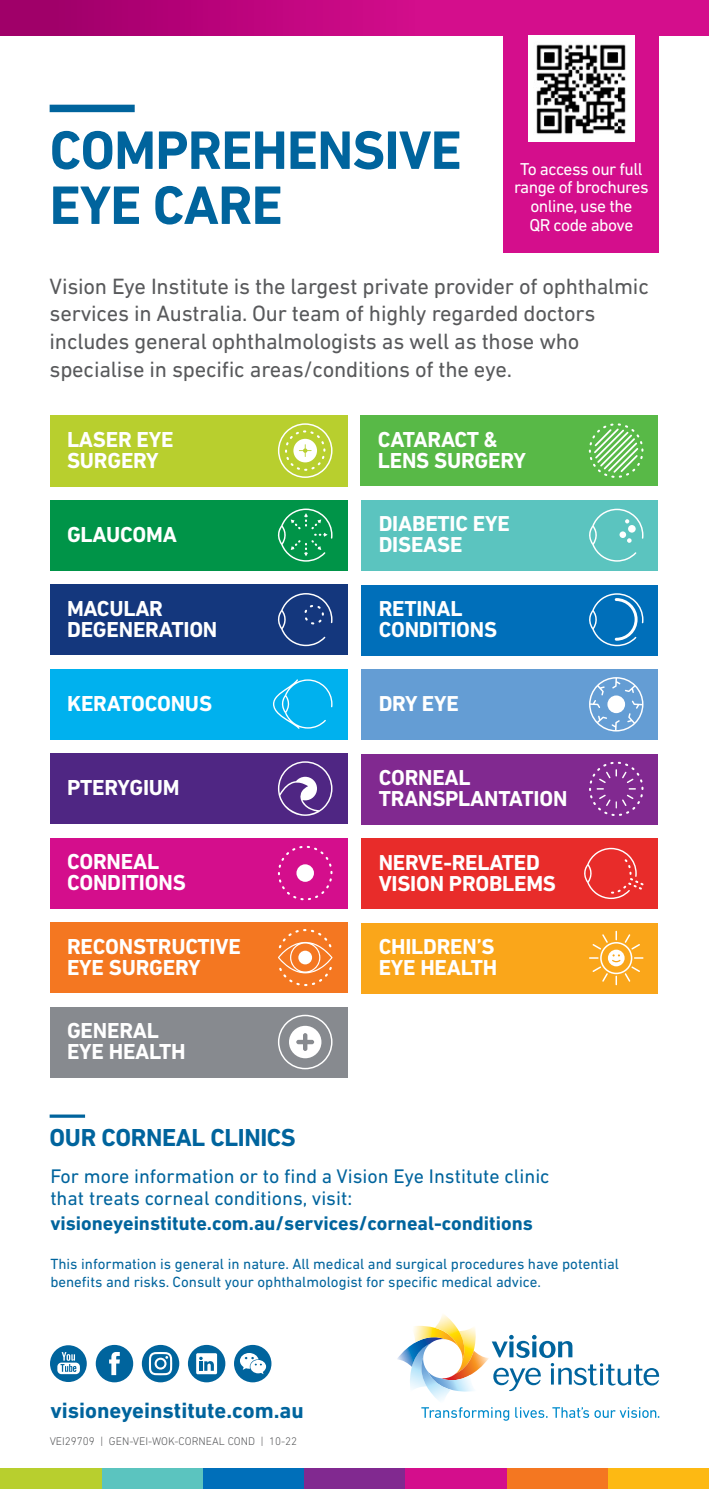
<style>
.page{position:relative;width:709px;height:1489px;background:#fff}
.page>*{position:absolute;margin:0;border:0;box-sizing:border-box;transform-origin:0 0}
.t1{font:700 55px/55px "DIN Next LT Pro";letter-spacing:-.015em;color:#00649d}
.t2{font:700 25px "DIN Next LT Pro";letter-spacing:-.015em;color:#00649d}
.t3{font:22.5px/27.5px "DIN Next LT Pro";letter-spacing:-.01em;color:#58595b}
.t4{font:700 22.5px "DIN Next LT Pro";color:#00649d}
.t5{font:700 22px/21px "DIN Next LT Pro";letter-spacing:-.01em;color:#fff}
.t6{font:20px/22.5px "DIN Next LT Pro";color:#00649d}
.t7{font:700 20px "DIN Next LT Pro";color:#00649d}
.t8{font:17.5px/18.8px "DIN Next LT Pro";letter-spacing:-.03em;color:#fff;text-align:center}
.t9{font:15px/17.5px "DIN Next LT Pro";color:#00649d}
.t10{font:300 11.25px "DIN Next LT Pro";color:#58595b}
</style>
<div class="page">
<svg style="left:0;top:0;width:709px;height:35px;background:#bd067d"></svg>
<div style="left:607px;top:1467px;width:102px;height:21px;background:#fdb913"></div>
<div style="left:506px;top:1467px;width:101px;height:21px;background:#f47721"></div>
<div style="left:405px;top:1467px;width:101px;height:21px;background:#d40e8c"></div>
<div style="left:304px;top:1467px;width:101px;height:21px;background:#812990"></div>
<div style="left:202px;top:1467px;width:102px;height:21px;background:#006fba"></div>
<div style="left:101px;top:1467px;width:101px;height:21px;background:#5bc4bf"></div>
<div style="left:0;top:1467px;width:101px;height:21px;background:#b8cf2e"></div>
<div style="left:50px;top:415px;width:297px;height:72px;background:#b8cf2e"></div>
<svg style="left:278px;top:423px;width:54px;height:55px"></svg>
<div style="left:50px;top:500px;width:297px;height:71px;background:#009448"></div>
<svg style="left:277px;top:508px;width:55px;height:53px"></svg>
<div style="left:50px;top:584px;width:297px;height:71px;background:#14377d"></div>
<svg style="left:277px;top:593px;width:55px;height:53px"></svg>
<div style="left:50px;top:669px;width:297px;height:70px;background:#00b1ee"></div>
<svg style="left:273px;top:679px;width:59px;height:49px"></svg>
<div style="left:50px;top:753px;width:297px;height:71px;background:#4f2683"></div>
<svg style="left:278px;top:761px;width:54px;height:54px"></svg>
<div style="left:50px;top:837px;width:297px;height:71px;background:#d40e8c"></div>
<svg style="left:278px;top:845px;width:54px;height:55px"></svg>
<div style="left:296px;top:864px;width:18px;height:17px;background:#fff;border-radius:50%"></div>
<div style="left:50px;top:922px;width:297px;height:71px;background:#f47721"></div>
<svg style="left:278px;top:929px;width:54px;height:57px"></svg>
<div style="left:360px;top:415px;width:298px;height:71px;background:#58b947"></div>
<svg style="left:589px;top:423px;width:54px;height:55px"></svg>
<div style="left:361px;top:500px;width:297px;height:71px;background:#5bc4bf"></div>
<svg style="left:589px;top:508px;width:54px;height:53px"></svg>
<div style="left:361px;top:584px;width:297px;height:71px;background:#006fba"></div>
<svg style="left:589px;top:593px;width:54px;height:53px"></svg>
<div style="left:361px;top:669px;width:297px;height:71px;background:#649dd4"></div>
<svg style="left:589px;top:677px;width:54px;height:54px"></svg>
<div style="left:361px;top:753px;width:297px;height:71px;background:#812990"></div>
<svg style="left:589px;top:761px;width:54px;height:55px"></svg>
<div style="left:361px;top:838px;width:297px;height:71px;background:#e82c2a"></div>
<svg style="left:584px;top:847px;width:59px;height:52px"></svg>
<div style="left:361px;top:922px;width:297px;height:71px;background:#faa61a"></div>
<svg style="left:589px;top:930px;width:54px;height:55px"></svg>
<div style="left:50px;top:1006px;width:297px;height:71px;background:#878a8f"></div>
<svg style="left:278px;top:1014px;width:54px;height:55px"></svg>
<svg style="left:397px;top:1314px;width:262px;height:106px"></svg>
<svg style="left:50px;top:1345px;width:37px;height:36px"></svg>
<svg style="left:96px;top:1344px;width:37px;height:38px"></svg>
<svg style="left:142px;top:1344px;width:37px;height:38px"></svg>
<svg style="left:188px;top:1344px;width:37px;height:38px"></svg>
<svg style="left:234px;top:1344px;width:37px;height:38px"></svg>
<div style="left:50px;top:105px;width:85px;height:7px;background:#00649d"></div>
<hr style="left:50px;top:1114px;width:35px;height:3px;background:#00649d">
<div style="left:503px;top:0;width:156px;height:252px;background:#d40e8c"></div>
<img style="left:528px;top:35px;width:106px;height:107px">
<h1 class="t1" style="left:50px;top:122px;width:413px">COMPREHENSIVE<br>EYE CARE</h1>
<p class="t8" style="left:514px;top:159px;width:136px">To access our full range of brochures online, use the<br>QR code above</p>
<p class="t3" style="left:50px;top:272px;width:601px">Vision Eye Institute is the largest private provider of ophthalmic services in Australia. Our team of highly regarded doctors includes general ophthalmologists as well as those who specialise in specific areas/conditions of the eye.</p>
<p class="t5" style="left:67px;top:428px;width:108px">LASER EYE<br>SURGERY</p>
<p class="t5" style="left:67px;top:523px;width:111px">GLAUCOMA</p>
<p class="t5" style="left:67px;top:597px;width:152px">MACULAR<br>DEGENERATION</p>
<p class="t5" style="left:67px;top:692px;width:147px">KERATOCONUS</p>
<p class="t5" style="left:67px;top:777px;width:114px">PTERYGIUM</p>
<p class="t5" style="left:67px;top:851px;width:120px">CORNEAL<br>CONDITIONS</p>
<p class="t5" style="left:67px;top:935px;width:175px">RECONSTRUCTIVE<br>EYE SURGERY</p>
<p class="t5" style="left:67px;top:1020px;width:120px">GENERAL<br>EYE HEALTH</p>
<p class="t5" style="left:378px;top:428px;width:149px">CATARACT &amp;<br>LENS SURGERY</p>
<p class="t5" style="left:379px;top:513px;width:133px">DIABETIC EYE<br>DISEASE</p>
<p class="t5" style="left:379px;top:598px;width:120px">RETINAL<br>CONDITIONS</p>
<p class="t5" style="left:379px;top:692px;width:82px">DRY EYE</p>
<p class="t5" style="left:379px;top:767px;width:190px">CORNEAL<br>TRANSPLANTATION</p>
<p class="t5" style="left:379px;top:851px;width:179px">NERVE-RELATED<br>VISION PROBLEMS</p>
<p class="t5" style="left:379px;top:936px;width:120px">CHILDREN’S<br>EYE HEALTH</p>
<p class="t2" style="left:50px;top:1122px;width:248px">OUR CORNEAL CLINICS</p>
<p class="t6" style="left:50px;top:1164px;width:501px">For more information or to find a Vision Eye Institute clinic that treats corneal conditions, visit:</p>
<p class="t7" style="left:50px;top:1211px;width:484px">visioneyeinstitute.com.au/services/corneal-conditions</p>
<p class="t9" style="left:50px;top:1254px;width:570px">This information is general in nature. All medical and surgical procedures have potential benefits and risks. Consult your ophthalmologist for specific medical advice.</p>
<p class="t4" style="left:50px;top:1397px;width:255px">visioneyeinstitute.com.au</p>
<p class="t10" style="left:50px;top:1434px;width:249px">VEI29709 | GEN-VEI-WOK-CORNEAL COND | 10-22</p>
</div>
